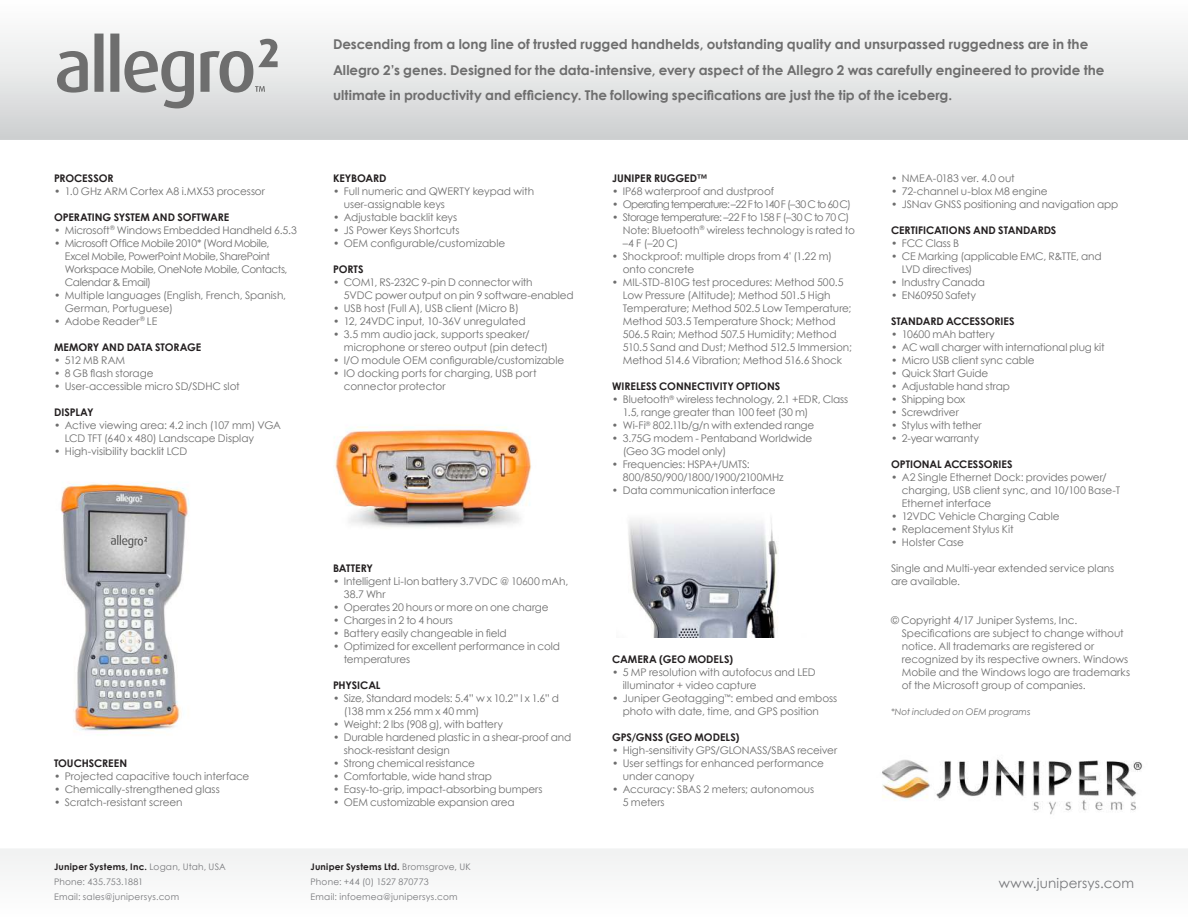
<style>
.page{position:relative;width:1188px;height:918px;background:#fff}
.page>*{position:absolute;margin:0;border:0;box-sizing:border-box;transform-origin:0 0}
.t1{font:700 13.5px/25.5px "Century Gothic";color:#6e6e6e}
.t2{font:13.5px "Century Gothic";letter-spacing:.015em;color:#77787b}
.t3{font:10.5px/13px "Century Gothic";letter-spacing:-.01em;color:#6e6e6e}
.t4{font:700 10.5px "Century Gothic";letter-spacing:-.005em;color:#231f20}
.t5{font:10.5px/13px "Century Gothic";letter-spacing:-.035em;color:#6e6e6e}
.t6{font:10.5px "Century Gothic";letter-spacing:-.065em;color:#6e6e6e}
.t7{font:9px/15px "Century Gothic";letter-spacing:.025em;color:#77787b}
.t8{font:italic 9px "Century Gothic";color:#6e6e6e}
.s1{font-weight:700;color:#231f20}
</style>
<div class="page">
<img style="left:882px;top:759px;width:260px;height:56px">
<svg style="left:57px;top:34px;width:221px;height:74px"></svg>
<img style="left:628px;top:518px;width:150px;height:120px">
<img style="left:60px;top:482px;width:130px;height:250px">
<img style="left:334px;top:426px;width:197px;height:102px">
<p class="t4" style="left:54px;top:174px;width:61px">PROCESSOR</p>
<p class="t3" style="left:54px;top:186px;width:213px">• 1.0 GHz ARM Cortex A8 i.MX53 processor</p>
<p class="t4" style="left:54px;top:213px;width:177px">OPERATING SYSTEM AND SOFTWARE</p>
<p class="t3" style="left:54px;top:225px;width:244px">• Microsoft<sup>®</sup> Windows Embedded Handheld 6.5.3</p>
<p class="t5" style="left:65px;top:236px;width:224px;text-indent:-11px">• Microsoft Office Mobile 2010* (Word Mobile, Excel Mobile, PowerPoint Mobile, SharePoint Workspace Mobile, OneNote Mobile, Contacts, Calendar &amp; Email)</p>
<p class="t3" style="left:65px;top:289px;width:223px;text-indent:-11px">• Multiple languages (English, French, Spanish,<br>German, Portuguese)</p>
<p class="t3" style="left:54px;top:316px;width:105px">• Adobe Reader<sup>®</sup> LE</p>
<p class="t4" style="left:54px;top:343px;width:149px">MEMORY AND DATA STORAGE</p>
<p class="t3" style="left:54px;top:354px;width:73px">• 512 MB RAM</p>
<p class="t3" style="left:54px;top:367px;width:101px">• 8 GB flash storage</p>
<p class="t3" style="left:54px;top:380px;width:187px">• User-accessible micro SD/SDHC slot</p>
<p class="t4" style="left:54px;top:408px;width:41px">DISPLAY</p>
<p class="t3" style="left:65px;top:419px;width:218px;text-indent:-11px">• Active viewing area: 4.2 inch (107 mm) VGA<br>LCD TFT (640 x 480) Landscape Display</p>
<p class="t3" style="left:54px;top:445px;width:135px">• High-visibility backlit LCD</p>
<p class="t4" style="left:54px;top:759px;width:75px">TOUCHSCREEN</p>
<p class="t3" style="left:54px;top:770px;width:197px">• Projected capacitive touch interface</p>
<p class="t3" style="left:54px;top:783px;width:167px">• Chemically-strengthened glass</p>
<p class="t3" style="left:54px;top:796px;width:130px">• Scratch-resistant screen</p>
<p class="t1" style="left:333px;top:33px;width:773px">Descending from a long line of trusted rugged handhelds, outstanding quality and unsurpassed ruggedness are in the<br>Allegro 2’s genes. Designed for the data-intensive, every aspect of the Allegro 2 was carefully engineered to provide the ultimate in productivity and efficiency. The following specifications are just the tip of the iceberg.</p>
<p class="t4" style="left:333px;top:174px;width:55px">KEYBOARD</p>
<p class="t3" style="left:344px;top:184px;width:192px;text-indent:-11px">• Full numeric and QWERTY keypad with user-assignable keys</p>
<p class="t3" style="left:333px;top:210px;width:126px">• Adjustable backlit keys</p>
<p class="t3" style="left:333px;top:223px;width:128px">• JS Power Keys Shortcuts</p>
<p class="t3" style="left:333px;top:236px;width:174px">• OEM configurable/customizable</p>
<p class="t4" style="left:333px;top:265px;width:32px">PORTS</p>
<p class="t3" style="left:344px;top:276px;width:232px;text-indent:-11px">• COM1, RS-232C 9-pin D connector with<br>5VDC power output on pin 9 software-enabled</p>
<p class="t3" style="left:333px;top:302px;width:187px">• USB host (Full A), USB client (Micro B)</p>
<p class="t3" style="left:333px;top:315px;width:194px">• 12, 24VDC input, 10-36V unregulated</p>
<p class="t3" style="left:344px;top:328px;width:206px;text-indent:-11px">• 3.5 mm audio jack, supports speaker/ microphone or stereo output (pin detect)</p>
<p class="t3" style="left:333px;top:354px;width:233px">• I/O module OEM configurable/customizable</p>
<p class="t3" style="left:344px;top:367px;width:194px;text-indent:-11px">• IO docking ports for charging, USB port connector protector</p>
<p class="t4" style="left:333px;top:564px;width:41px">BATTERY</p>
<p class="t3" style="left:344px;top:575px;width:226px;text-indent:-11px">• Intelligent Li-Ion battery 3.7VDC @ 10600 mAh,<br>38.7 Whr</p>
<p class="t3" style="left:333px;top:601px;width:217px">• Operates 20 hours or more on one charge</p>
<p class="t3" style="left:333px;top:614px;width:121px">• Charges in 2 to 4 hours</p>
<p class="t3" style="left:333px;top:627px;width:175px">• Battery easily changeable in field</p>
<p class="t3" style="left:344px;top:641px;width:218px;text-indent:-11px">• Optimized for excellent performance in cold temperatures</p>
<p class="t4" style="left:333px;top:681px;width:49px">PHYSICAL</p>
<p class="t3" style="left:344px;top:692px;width:217px;text-indent:-11px">• Size, Standard models: 5.4” w x 10.2” l x 1.6” d (138 mm x 256 mm x 40 mm)</p>
<p class="t3" style="left:333px;top:718px;width:172px">• Weight: 2 lbs (908 g), with battery</p>
<p class="t3" style="left:344px;top:731px;width:229px;text-indent:-11px">• Durable hardened plastic in a shear-proof and shock-resistant design</p>
<p class="t3" style="left:333px;top:757px;width:143px">• Strong chemical resistance</p>
<p class="t3" style="left:333px;top:770px;width:160px">• Comfortable, wide hand strap</p>
<p class="t3" style="left:333px;top:783px;width:211px">• Easy-to-grip, impact-absorbing bumpers</p>
<p class="t3" style="left:333px;top:797px;width:183px">• OEM customizable expansion area</p>
<p class="t4" style="left:612px;top:174px;width:97px">JUNIPER RUGGED™</p>
<p class="t3" style="left:612px;top:184px;width:164px">• IP68 waterproof and dustproof</p>
<p class="t6" style="left:612px;top:198px;width:241px">• Operating temperature: –22 F to 140 F (–30 C to 60 C)</p>
<p class="t3" style="left:623px;top:210px;width:234px;text-indent:-11px">• Storage temperature: –22 F to 158 F (–30 C to 70 C)<br>Note: Bluetooth<sup>®</sup> wireless technology is rated to –4 F (–20 C)</p>
<p class="t3" style="left:623px;top:249px;width:211px;text-indent:-11px">• Shockproof: multiple drops from 4' (1.22 m) onto concrete</p>
<p class="t3" style="left:623px;top:276px;width:231px;text-indent:-11px">• MIL-STD-810G test procedures: Method 500.5<br>Low Pressure (Altitude); Method 501.5 High Temperature; Method 502.5 Low Temperature; Method 503.5 Temperature Shock; Method 506.5 Rain; Method 507.5 Humidity; Method 510.5 Sand and Dust; Method 512.5 Immersion; Method 514.6 Vibration; Method 516.6 Shock</p>
<p class="t4" style="left:612px;top:382px;width:170px">WIRELESS CONNECTIVITY OPTIONS</p>
<p class="t3" style="left:623px;top:393px;width:227px;text-indent:-11px">• Bluetooth<sup>®</sup> wireless technology, 2.1 +EDR, Class<br>1.5, range greater than 100 feet (30 m)</p>
<p class="t3" style="left:612px;top:419px;width:204px">• Wi-Fi<sup>®</sup> 802.11b/g/n with extended range</p>
<p class="t3" style="left:623px;top:432px;width:191px;text-indent:-11px">• 3.75G modem - Pentaband Worldwide (Geo 3G model only)</p>
<p class="t3" style="left:623px;top:458px;width:162px;text-indent:-11px">• Frequencies: HSPA+/UMTS:<br>800/850/900/1800/1900/2100MHz</p>
<p class="t3" style="left:612px;top:484px;width:165px">• Data communication interface</p>
<p class="t4" style="left:612px;top:655px;width:123px">CAMERA (GEO MODELS)</p>
<p class="t3" style="left:623px;top:666px;width:194px;text-indent:-11px">• 5 MP resolution with autofocus and LED illuminator + video capture</p>
<p class="t3" style="left:623px;top:693px;width:216px;text-indent:-11px">• Juniper Geotagging<sup>™</sup>: embed and emboss photo with date, time, and GPS position</p>
<p class="t4" style="left:612px;top:733px;width:129px">GPS/GNSS (GEO MODELS)</p>
<p class="t3" style="left:612px;top:744px;width:227px">• High-sensitivity GPS/GLONASS/SBAS receiver</p>
<p class="t3" style="left:623px;top:758px;width:203px;text-indent:-11px">• User settings for enhanced performance under canopy</p>
<p class="t3" style="left:623px;top:783px;width:193px;text-indent:-11px">• Accuracy: SBAS 2 meters; autonomous<br>5 meters</p>
<p class="t3" style="left:891px;top:171px;width:125px">• NMEA-0183 ver. 4.0 out</p>
<p class="t3" style="left:891px;top:184px;width:158px">• 72-channel u-blox M8 engine</p>
<p class="t3" style="left:891px;top:197px;width:229px">• JSNav GNSS positioning and navigation app</p>
<p class="t4" style="left:891px;top:226px;width:167px">CERTIFICATIONS AND STANDARDS</p>
<p class="t3" style="left:891px;top:236px;width:70px">• FCC Class B</p>
<p class="t3" style="left:902px;top:249px;width:201px;text-indent:-11px">• CE Marking (applicable EMC, R&amp;TTE, and<br>LVD directives)</p>
<p class="t3" style="left:891px;top:276px;width:96px">• Industry Canada</p>
<p class="t3" style="left:891px;top:289px;width:87px">• EN60950 Safety</p>
<p class="t4" style="left:891px;top:317px;width:125px">STANDARD ACCESSORIES</p>
<p class="t3" style="left:891px;top:328px;width:105px">• 10600 mAh battery</p>
<p class="t3" style="left:891px;top:342px;width:215px">• AC wall charger with international plug kit</p>
<p class="t3" style="left:891px;top:354px;width:145px">• Micro USB client sync cable</p>
<p class="t3" style="left:891px;top:367px;width:99px">• Quick Start Guide</p>
<p class="t3" style="left:891px;top:380px;width:120px">• Adjustable hand strap</p>
<p class="t3" style="left:891px;top:393px;width:76px">• Shipping box</p>
<p class="t3" style="left:891px;top:406px;width:69px">• Screwdriver</p>
<p class="t3" style="left:891px;top:419px;width:92px">• Stylus with tether</p>
<p class="t3" style="left:891px;top:432px;width:89px">• 2-year warranty</p>
<p class="t4" style="left:891px;top:460px;width:123px">OPTIONAL ACCESSORIES</p>
<p class="t3" style="left:902px;top:471px;width:220px;text-indent:-11px">• A2 Single Ethernet Dock: provides power/ charging, USB client sync, and 10/100 Base-T<br>Ethernet interface</p>
<p class="t3" style="left:891px;top:510px;width:170px">• 12VDC Vehicle Charging Cable</p>
<p class="t3" style="left:891px;top:523px;width:124px">• Replacement Stylus Kit</p>
<p class="t3" style="left:891px;top:537px;width:74px">• Holster Case</p>
<p class="t3" style="left:891px;top:562px;width:225px">Single and Multi-year extended service plans are available.</p>
<p class="t3" style="left:902px;top:614px;width:230px;text-indent:-11px">© Copyright 4/17 Juniper Systems, Inc.<br>Specifications are subject to change without notice. All trademarks are registered or recognized by its respective owners. Windows Mobile and the Windows logo are trademarks of the Microsoft group of companies.</p>
<p class="t8" style="left:891px;top:708px;width:141px">*Not included on OEM programs</p>
<p class="t7" style="left:54px;top:859px;width:173px"><span class="s1">Juniper Systems, Inc.</span> Logan, Utah, USA<br>Phone: 435.753.1881<br>Email: sales@junipersys.com</p>
<p class="t7" style="left:310px;top:859px;width:162px"><span class="s1">Juniper Systems Ltd.</span> Bromsgrove, UK<br>Phone: +44 (0) 1527 870773<br>Email: infoemea@junipersys.com</p>
<p class="t2" style="left:999px;top:875px;width:137px">www.junipersys.com</p>
</div>
